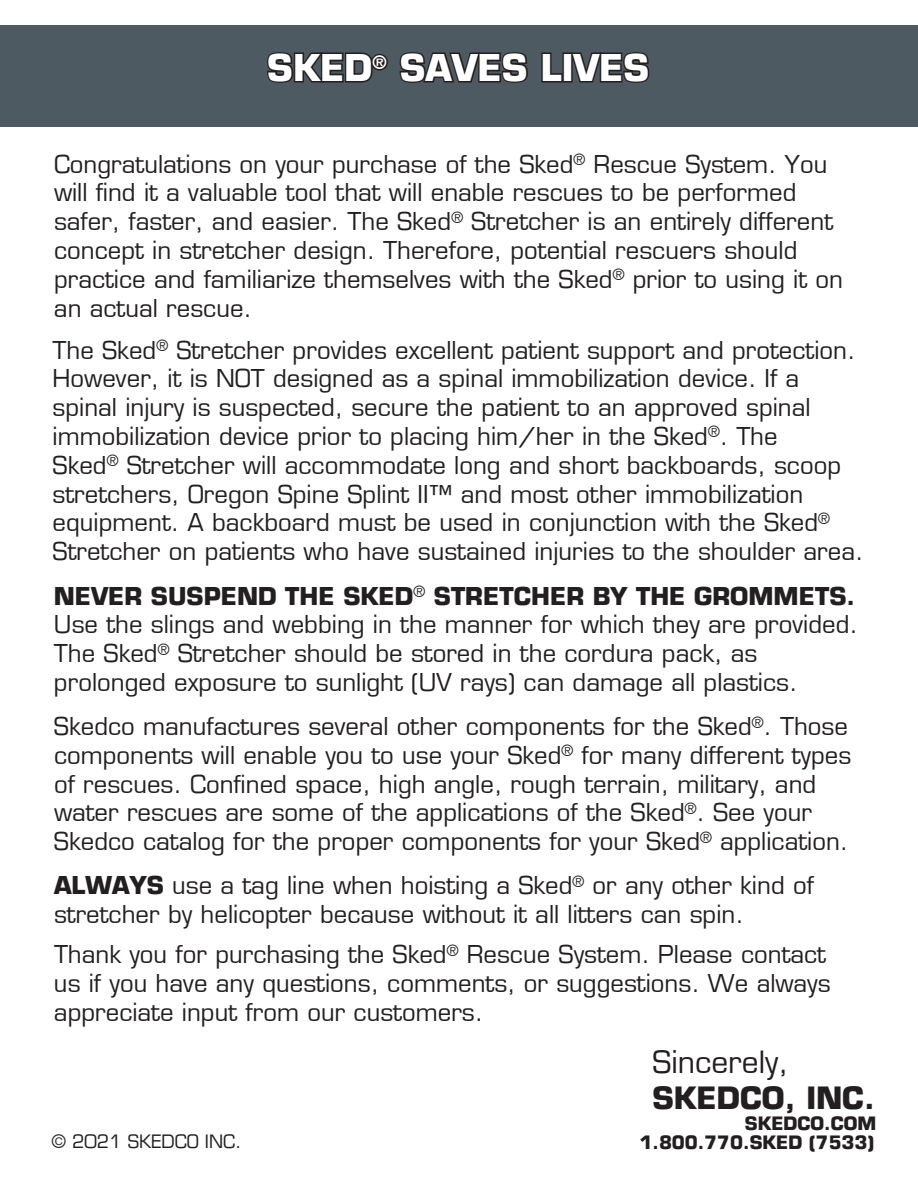
<style>
.page{position:relative;width:918px;height:1188px;background:#fff}
.page>*{position:absolute;margin:0;border:0;box-sizing:border-box;transform-origin:0 0}
.t1{font:700 36px "Eurostile";color:#fff}
.t2{font:700 30px "Eurostile";color:#231f20}
.t3{font:30px "Eurostile";color:#231f20}
.t4{font:24px/28.8px "Eurostile";color:#231f20}
.t5{font:700 18px "Eurostile";color:#231f20}
.t6{font:18px "Eurostile";color:#231f20}
.s1{font-weight:700}
</style>
<div class="page">
<div style="left:0;top:26px;width:918px;height:101px;background:#4e5a61"></div>
<svg style="left:267px;top:52px;width:121px;height:31px"></svg>
<svg style="left:399px;top:52px;width:129px;height:31px"></svg>
<svg style="left:541px;top:52px;width:109px;height:31px"></svg>
<h1 class="t1" style="left:267px;top:44px;width:383px">SKED<sup>®</sup> SAVES LIVES</h1>
<p class="t4" style="left:54px;top:150px;width:791px">Congratulations on your purchase of the Sked<sup>®</sup> Rescue System. You will find it a valuable tool that will enable rescues to be performed safer, faster, and easier. The Sked<sup>®</sup> Stretcher is an entirely different concept in stretcher design. Therefore, potential rescuers should practice and familiarize themselves with the Sked<sup>®</sup> prior to using it on an actual rescue.</p>
<p class="t4" style="left:53px;top:336px;width:812px">The Sked<sup>®</sup> Stretcher provides excellent patient support and protection.<br>However, it is NOT designed as a spinal immobilization device. If a spinal injury is suspected, secure the patient to an approved spinal immobilization device prior to placing him/her in the Sked<sup>®</sup>. The<br>Sked<sup>®</sup> Stretcher will accommodate long and short backboards, scoop stretchers, Oregon Spine Splint II™ and most other immobilization equipment. A backboard must be used in conjunction with the Sked<sup>® </sup>Stretcher on patients who have sustained injuries to the shoulder area.</p>
<p class="t4" style="left:54px;top:582px;width:805px"><span class="s1">NEVER SUSPEND THE SKED</span><sup>®</sup> <span class="s1">STRETCHER BY THE GROMMETS.<br></span>Use the slings and webbing in the manner for which they are provided.<br>The Sked<sup>®</sup> Stretcher should be stored in the cordura pack, as prolonged exposure to sunlight (UV rays) can damage all plastics.</p>
<p class="t4" style="left:54px;top:712px;width:799px">Skedco manufactures several other components for the Sked<sup>®</sup>. Those components will enable you to use your Sked<sup>®</sup> for many different types of rescues. Confined space, high angle, rough terrain, military, and water rescues are some of the applications of the Sked<sup>®</sup>. See your Skedco catalog for the proper components for your Sked<sup>®</sup> application.</p>
<p class="t4" style="left:54px;top:871px;width:762px"><span class="s1">ALWAYS</span> use a tag line when hoisting a Sked<sup>®</sup> or any other kind of stretcher by helicopter because without it all litters can spin.</p>
<p class="t4" style="left:54px;top:940px;width:778px">Thank you for purchasing the Sked<sup>®</sup> Rescue System. Please contact us if you have any questions, comments, or suggestions. We always appreciate input from our customers.</p>
<p class="t3" style="left:652px;top:1043px;width:138px">Sincerely,</p>
<p class="t2" style="left:652px;top:1078px;width:224px">SKEDCO, INC.</p>
<p class="t5" style="left:745px;top:1112px;width:133px">SKEDCO.COM</p>
<p class="t6" style="left:52px;top:1131px;width:191px">© 2021 SKEDCO INC.</p>
<p class="t5" style="left:640px;top:1131px;width:236px">1.800.770.SKED (7533)</p>
</div>
